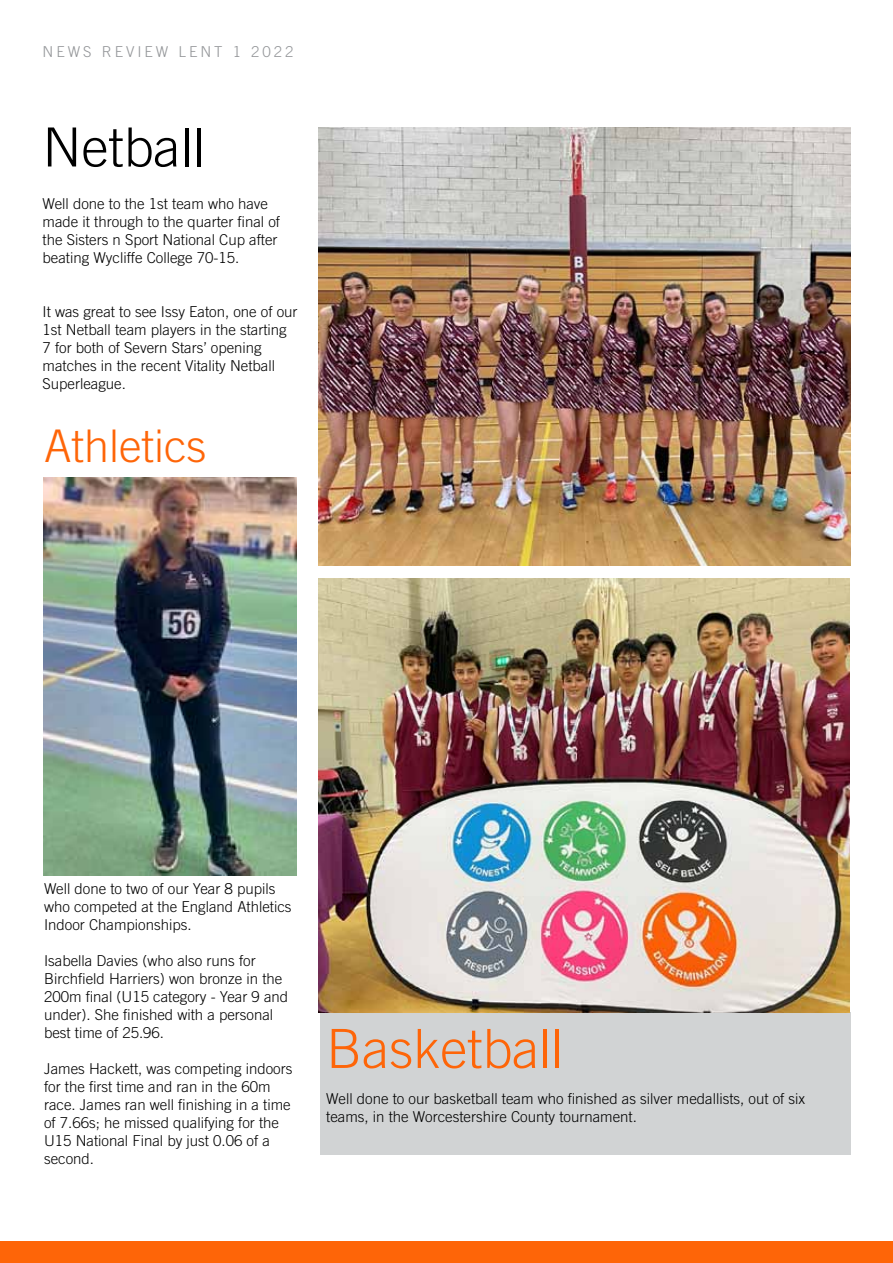
<style>
.page{position:relative;width:893px;height:1263px;background:#fff}
.page>*{position:absolute;margin:0;border:0;box-sizing:border-box;transform-origin:0 0}
.t1{font:300 54px "Trade Gothic LT Com";color:#fe6508}
.t2{font:300 54px "Trade Gothic LT Com";color:#000}
.t3{font:300 45px "Trade Gothic LT Com";color:#fe6508}
.t4{font:300 15px/18px "Trade Gothic LT Com";color:#000}
.t5{font:300 15px "Trade Gothic LT Com";letter-spacing:.2em;color:#939598}
</style>
<div class="page">
<div style="left:320px;top:1012px;width:530px;height:143px;background:#d1d3d4"></div>
<div style="left:0;top:1242px;width:893px;height:21px;background:#fe6508"></div>
<img style="left:319px;top:128px;width:532px;height:438px">
<img style="left:319px;top:578px;width:530px;height:434px">
<img style="left:44px;top:477px;width:252px;height:398px">
<p class="t5" style="left:43px;top:43px;width:253px">news review LEN T 1 2022</p>
<h1 class="t2" style="left:43px;top:115px;width:163px">Netball</h1>
<p class="t4" style="left:43px;top:195px;width:239px">Well done to the 1st team who have made it through to the quarter final of the Sisters n Sport National Cup after beating Wycliffe College 70-15.</p>
<p class="t4" style="left:43px;top:303px;width:257px">I t was great to see I ssy Eaton, one of our 1st N etball team players in the starting 7 for both of Severn Stars’ opening matches in the recent Vitality N etball Superleague.</p>
<h2 class="t3" style="left:44px;top:419px;width:164px">Athletics</h2>
<p class="t4" style="left:44px;top:880px;width:249px">Well done to two of our Year 8 pupils who competed at the England Athletics<br>I ndoor Championships.</p>
<p class="t4" style="left:44px;top:952px;width:246px">Isabella Davies (who also runs for<br>Birchfield Harriers) won bronze in the<br>200m final (U15 category - Year 9 and under). She finished with a personal best time of 25.96.</p>
<p class="t4" style="left:44px;top:1060px;width:250px">James Hackett, was competing indoors for the first time and ran in the 60m race. James ran well finishing in a time of 7.66s; he missed qualifying for the<br>U15 National Final by just 0.06 of a second.</p>
<h1 class="t1" style="left:326px;top:1017px;width:239px">Basketball</h1>
<p class="t4" style="left:326px;top:1089px;width:480px">Well done to our basketball team who finished as silver medallists, out of six teams, in the Worcestershire County tournament.</p>
</div>
